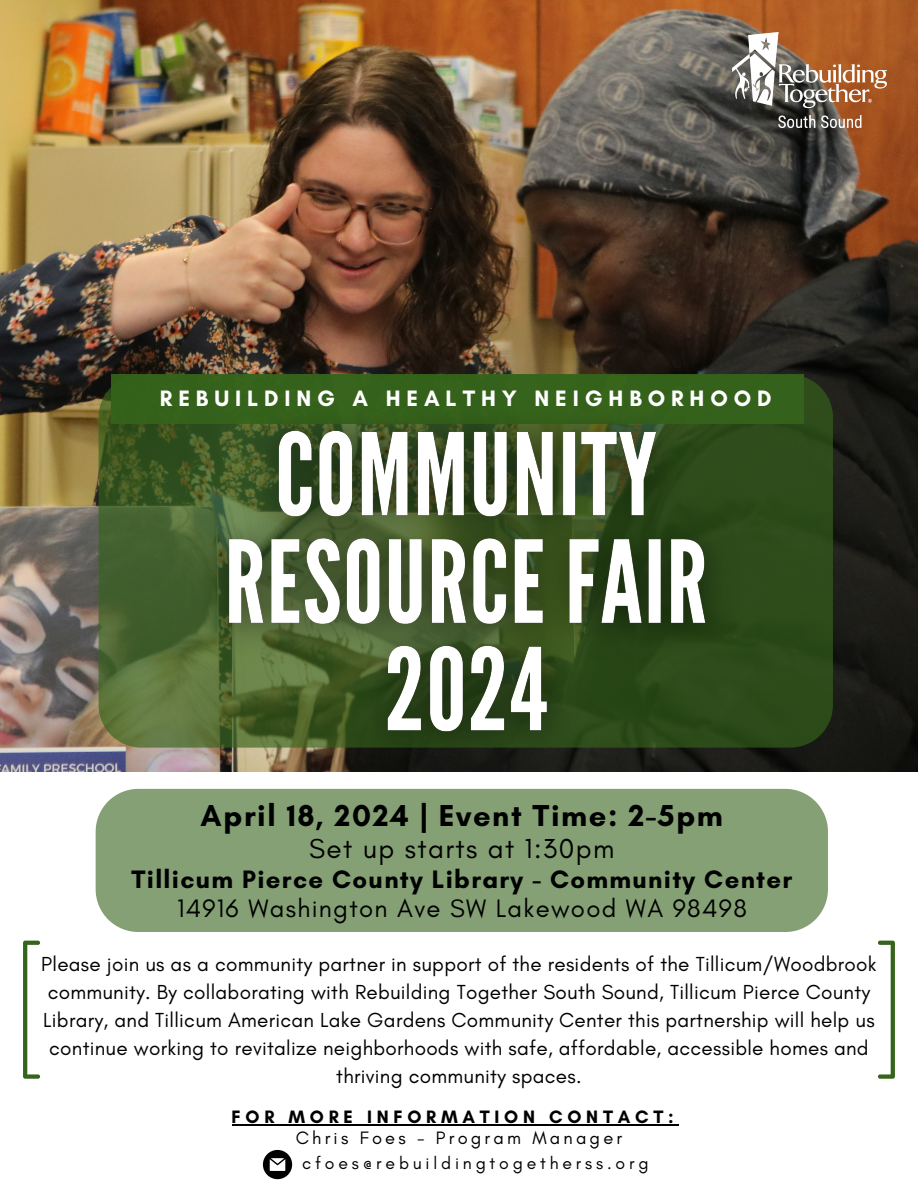
<style>
.page{position:relative;width:918px;height:1188px;background:#fff}
.page>*{position:absolute;margin:0;border:0;box-sizing:border-box;transform-origin:0 0}
.t1{font:700 30.9px "Glacial Indifference";letter-spacing:.05em;color:#000}
.t2{font:27.9px "Glacial Indifference";letter-spacing:.05em;color:#000}
.t3{font:700 25.65px/28.3px "Glacial Indifference";letter-spacing:.05em;color:#000;text-align:center}
.t4{font:700 22.8px "Glacial Indifference";letter-spacing:.26em;color:#fff}
.t5{font:20.7px/28.2px "Glacial Indifference";letter-spacing:.015em;color:#000;text-align:center}
.t6{font:700 18.3px "Glacial Indifference";letter-spacing:.26em;color:#000}
.t7{font:18.3px "Glacial Indifference";letter-spacing:.175em;color:#000}
.t8{font:17.55px "Glacial Indifference";letter-spacing:.215em;color:#000}
.s1{font-weight:400}
</style>
<div class="page">
<img style="left:0;top:0;width:918px;height:771px">
<svg style="left:99px;top:375px;width:734px;height:373px;background:#395822"></svg>
<div style="left:96px;top:789px;width:732px;height:143px;background:#84a074"></div>
<svg style="left:263px;top:1150px;width:29px;height:29px"></svg>
<svg style="left:23px;top:941px;width:17px;height:138px"></svg>
<svg style="left:878px;top:941px;width:17px;height:138px"></svg>
<img style="left:177px;top:383px;width:578px;height:389px">
<img style="left:732px;top:33px;width:155px;height:94px">
<hr style="left:232px;top:1124px;width:447px;height:1px;background:#000">
<h3 class="t4" style="left:160px;top:385px;width:613px">REBUILDING A HEALTHY NEIGHBORHOOD</h3>
<p class="t1" style="left:201px;top:797px;width:524px">April 18, 2024 | Event Time: 2-5pm</p>
<p class="t2" style="left:309px;top:831px;width:307px">Set up starts at 1:30pm</p>
<p class="t3" style="left:131px;top:865px;width:662px">Tillicum Pierce County Library - Community Center<br><span class="s1">14916 Washington Ave SW Lakewood WA 98498</span></p>
<p class="t5" style="left:41px;top:950px;width:837px">Please join us as a community partner in support of the residents of the Tillicum/Woodbrook community. By collaborating with Rebuilding Together South Sound, Tillicum Pierce County Library, and Tillicum American Lake Gardens Community Center this partnership will help us continue working to revitalize neighborhoods with safe, affordable, accessible homes and thriving community spaces.</p>
<h4 class="t6" style="left:232px;top:1106px;width:444px">FOR MORE INFORMATION CONTACT:</h4>
<h5 class="t7" style="left:296px;top:1127px;width:328px">Chris Foes - Program Manager</h5>
<p class="t8" style="left:302px;top:1152px;width:348px">cfoes@rebuildingtogetherss.org</p>
</div>
